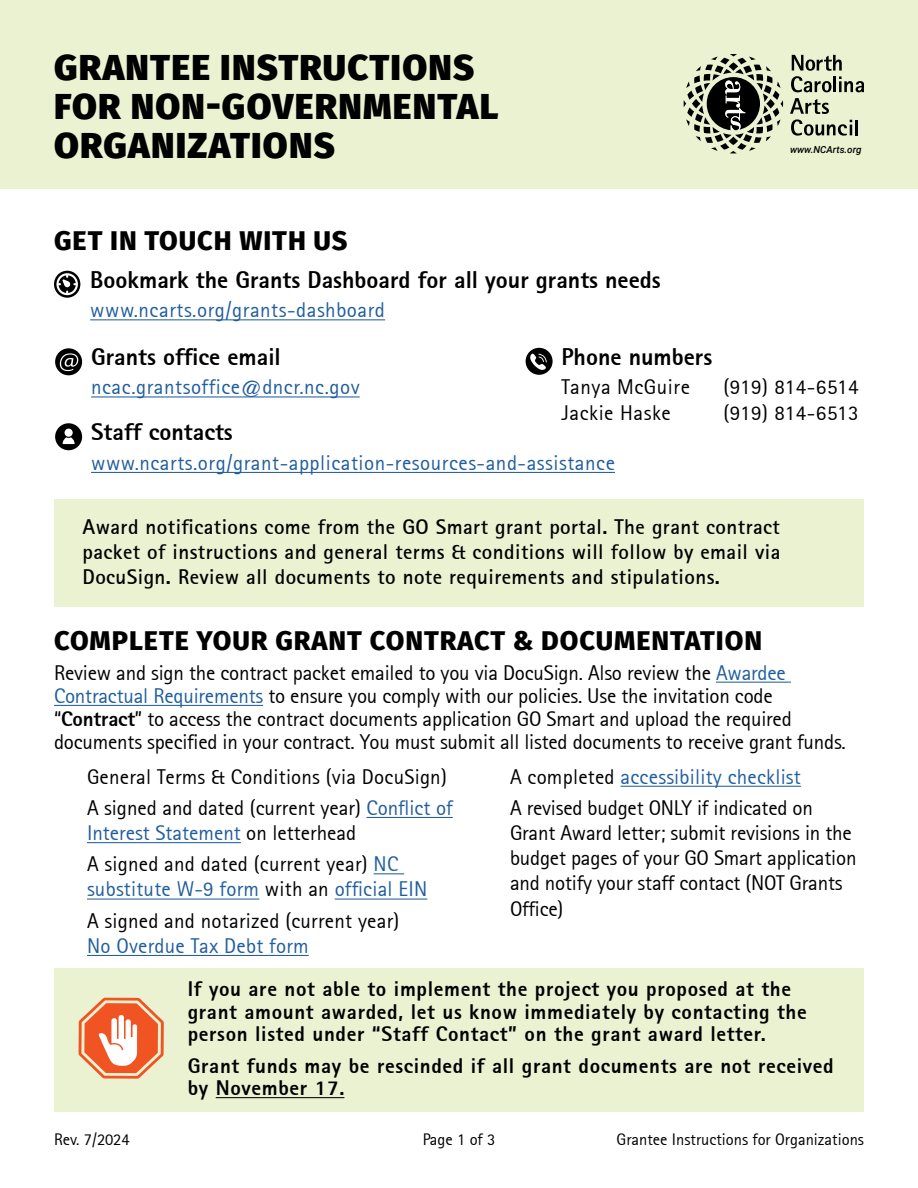
<style>
.page{position:relative;width:918px;height:1188px;background:#fff}
.page>*{position:absolute;margin:0;border:0;box-sizing:border-box;transform-origin:0 0}
.t1{font:800 36px/39px "Fira Sans";letter-spacing:.035em;color:#000}
.Header_2{font:800 27px "Fira Sans";letter-spacing:.035em;color:#000}
.Header_3{font:800 24px "Rotis Sans Serif";color:#000}
.Body{font:21px/25.2px "Rotis Sans Serif";letter-spacing:-.01em;color:#000}
.Body-2{font:800 21px/22.5px "Rotis Sans Serif";letter-spacing:.03em;color:#000}
.Body-3{font:700 21px/25.2px "Rotis Sans Serif";letter-spacing:.02em;color:#000;text-align:justify}
.Body-4{font:21px/25.2px "Rotis Sans Serif";letter-spacing:.01em;color:#000}
.Header_3-2{font:21px "Rotis Sans Serif";letter-spacing:.025em;color:#215e9e}
.Body-5{font:21px "Rotis Sans Serif";letter-spacing:.01em;color:#215e9e}
.Body-6{font:21px "Rotis Sans Serif";letter-spacing:.025em;color:#000}
.t2{font:16.5px "Rotis Sans Serif";color:#000}
.t3{font:italic 500 9.75px "Roboto";color:#000}
.s1{color:#215e9e}
.s2{font-weight:800}
.s3{color:#000}
</style>
<div class="page">
<div style="left:0;top:0;width:918px;height:189px;background:#ebf2d2"></div>
<div style="left:54px;top:499px;width:810px;height:108px;background:#ebf2d2"></div>
<div style="left:54px;top:968px;width:810px;height:144px;background:#ebf2d2"></div>
<hr style="left:216px;top:1097px;width:128px;height:1px;background:#000">
<svg style="left:79px;top:998px;width:85px;height:81px"></svg>
<hr style="left:621px;top:786px;width:180px;height:1px;background:#215e9e">
<hr style="left:366px;top:817px;width:87px;height:1px;background:#215e9e">
<hr style="left:87px;top:842px;width:154px;height:1px;background:#215e9e">
<hr style="left:374px;top:873px;width:30px;height:1px;background:#215e9e">
<hr style="left:87px;top:899px;width:172px;height:1px;background:#215e9e">
<hr style="left:335px;top:899px;width:92px;height:1px;background:#215e9e">
<hr style="left:87px;top:955px;width:222px;height:1px;background:#215e9e">
<hr style="left:716px;top:682px;width:75px;height:1px;background:#215e9e">
<hr style="left:54px;top:705px;width:209px;height:1px;background:#215e9e">
<hr style="left:91px;top:472px;width:524px;height:1px;background:#215e9e">
<svg style="left:55px;top:423px;width:27px;height:27px"></svg>
<svg style="left:526px;top:348px;width:27px;height:27px"></svg>
<hr style="left:91px;top:396px;width:269px;height:1px;background:#215e9e">
<svg style="left:55px;top:348px;width:27px;height:27px"></svg>
<hr style="left:90px;top:319px;width:295px;height:1px;background:#215e9e">
<svg style="left:54px;top:271px;width:26px;height:27px"></svg>
<svg style="left:791px;top:55px;width:73px;height:37px"></svg>
<svg style="left:790px;top:98px;width:68px;height:38px"></svg>
<svg style="left:684px;top:54px;width:99px;height:99px"></svg>
<p class="t1" style="left:54px;top:45px;width:446px">GRANTEE INSTRUCTIONS<br>FOR NON-GOVERNMENTAL<br>ORGANIZATIONS</p>
<h2 class="Header_2" style="left:54px;top:217px;width:295px">GET IN TOUCH WITH US</h2>
<h3 class="Header_3" style="left:90px;top:264px;width:572px">Bookmark the Grants Dashboard for all your grants needs</h3>
<p class="Body-5" style="left:90px;top:298px;width:296px">www.ncarts.org/grants-dashboard</p>
<p class="t3" style="left:790px;top:143px;width:73px">www.NCArts.org</p>
<h3 class="Header_3" style="left:91px;top:341px;width:191px">Grants office email</h3>
<h3 class="Header_3-2" style="left:91px;top:375px;width:270px">ncac.grantsoffice@dncr.nc.gov</h3>
<h3 class="Header_3" style="left:562px;top:341px;width:152px">Phone numbers</h3>
<p class="Body-6" style="left:562px;top:375px;width:130px">Tanya McGuire</p>
<p class="Body-6" style="left:724px;top:375px;width:137px">(919) 814-6514</p>
<p class="Body-6" style="left:562px;top:400px;width:111px">Jackie Haske</p>
<p class="Body-6" style="left:724px;top:400px;width:137px">(919) 814-6513</p>
<h3 class="Header_3" style="left:91px;top:417px;width:143px">Staff contacts</h3>
<h3 class="Header_3-2" style="left:91px;top:450px;width:525px">www.ncarts.org/grant-application-resources-and-assistance</h3>
<p class="Body-3" style="left:82px;top:514px;width:699px">Award notifications come from the GO Smart grant portal. The grant contract packet of instructions and general terms &amp; conditions will follow by email via DocuSign. Review all documents to note requirements and stipulations.</p>
<h2 class="Header_2" style="left:54px;top:617px;width:710px">COMPLETE YOUR GRANT CONTRACT &amp; DOCUMENTATION</h2>
<p class="Body" style="left:54px;top:661px;width:793px;line-height:23.2px">Review and sign the contract packet emailed to you via DocuSign. Also review the <span class="s1">Awardee Contractual Requirements</span> to ensure you comply with our policies. Use the invitation code “<span class="s2">Contract</span>” to access the contract documents application GO Smart and upload the required documents specified in your contract. You must submit all listed documents to receive grant funds.</p>
<p class="Body-4" style="left:87px;top:764px;width:361px">General Terms &amp; Conditions (via DocuSign)</p>
<p class="Body" style="left:87px;top:795px;width:367px">A signed and dated (current year) <span class="s1">Conflict of<br>Interest Statement</span> on letterhead</p>
<p class="Body-4" style="left:87px;top:851px;width:342px">A signed and dated (current year) <span class="s1">NC substitute W-9 form</span> with an <span class="s1">official EIN</span></p>
<p class="Body-4" style="left:87px;top:908px;width:314px">A signed and notarized (current year)<br><span class="s1">No Overdue Tax Debt form</span></p>
<p class="Body-5" style="left:510px;top:764px;width:292px"><span class="s3">A completed</span> accessibility checklist</p>
<p class="Body" style="left:510px;top:795px;width:348px">A revised budget ONLY if indicated on Grant Award letter; submit revisions in the budget pages of your GO Smart application and notify your staff contact (NOT Grants Office)</p>
<p class="Body-2" style="left:188px;top:977px;width:621px">If you are not able to implement the project you proposed at the grant amount awarded, let us know immediately by contacting the person listed under “Staff Contact” on the grant award letter.</p>
<p class="Body-2" style="left:188px;top:1054px;width:647px">Grant funds may be rescinded if all grant documents are not received by November 17.</p>
<p class="t2" style="left:54px;top:1130px;width:77px">Rev. 7/2024</p>
<p class="t2" style="left:423px;top:1130px;width:74px">Page 1 of 3</p>
<p class="t2" style="left:617px;top:1130px;width:249px">Grantee Instructions for Organizations</p>
</div>
